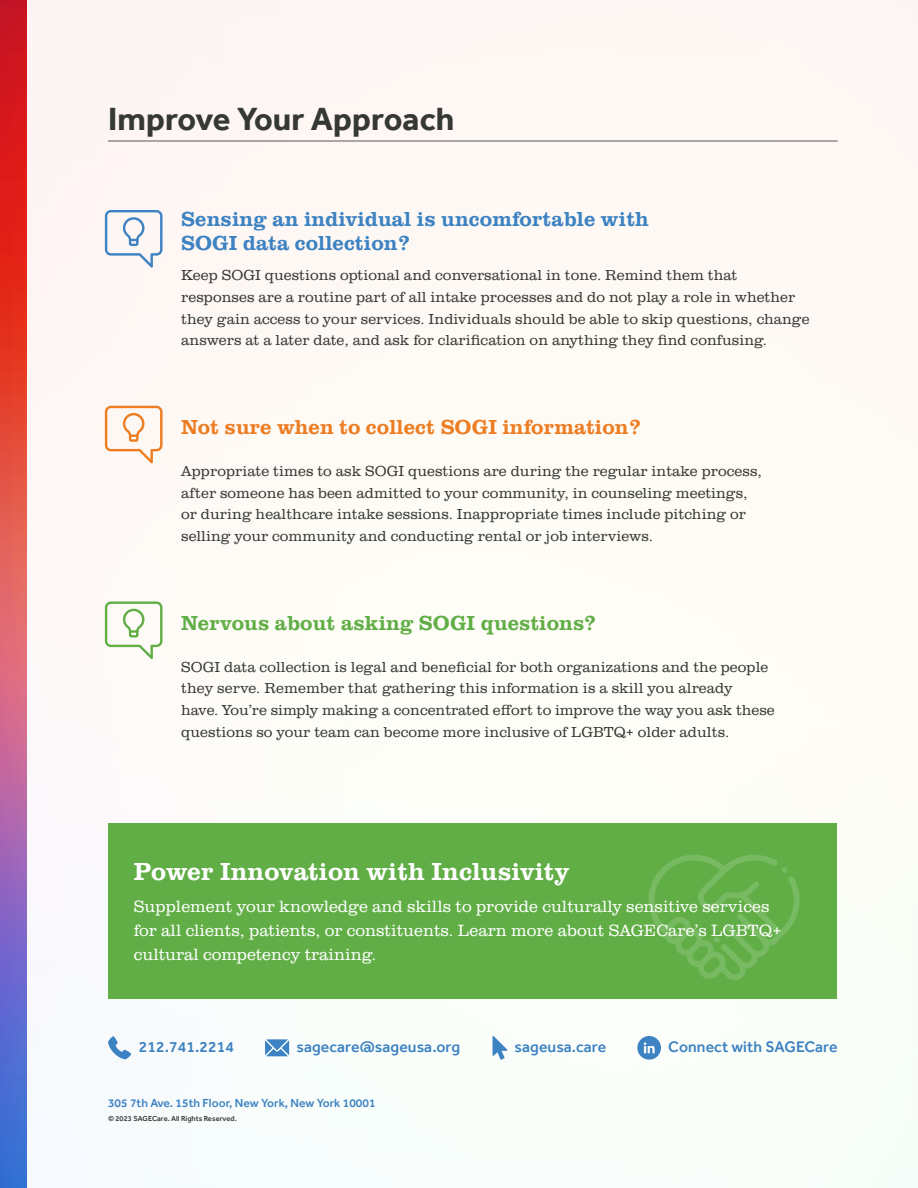
<style>
.page{position:relative;width:918px;height:1188px;background:#fff}
.page>*{position:absolute;margin:0;border:0;box-sizing:border-box;transform-origin:0 0}
.t1{font:700 33px "Effra";letter-spacing:.005em;color:#353834}
.t2{font:500 25.5px "Clarendon URW";letter-spacing:.005em;color:#fff}
.t3{font:500 21px/24px "Clarendon URW";letter-spacing:.005em;color:#3d82c2}
.t4{font:500 21px "Clarendon URW";letter-spacing:.005em;color:#ed7d23}
.t5{font:500 21px "Clarendon URW";letter-spacing:.005em;color:#61ae46}
.t6{font:300 16.8px/24px "Clarendon URW";color:#fff}
.t7{font:500 15.75px "Effra";letter-spacing:.005em;color:#3d82c2}
.t8{font:300 15px/21.8px "Clarendon URW";letter-spacing:.005em;color:#353834}
.t9{font:500 12px "Effra";letter-spacing:.005em;color:#3d82c2}
.t10{font:500 7.5px "Effra";letter-spacing:.005em;color:#353834}
</style>
<div class="page">
<svg style="left:0;top:0;width:27px;height:1188px;background:#b74f6f"></svg>
<div style="left:27px;top:0;width:891px;height:1188px;background:#fefaf5"></div>
<div style="left:108px;top:824px;width:729px;height:175px;background:#61ae46"></div>
<svg style="left:649px;top:855px;width:151px;height:125px"></svg>
<svg style="left:108px;top:1036px;width:23px;height:23px"></svg>
<svg style="left:265px;top:1039px;width:24px;height:17px"></svg>
<svg style="left:493px;top:1036px;width:14px;height:24px"></svg>
<svg style="left:637px;top:1036px;width:24px;height:24px"></svg>
<hr style="left:108px;top:141px;width:730px;height:1px;background:#555855">
<svg style="left:105px;top:210px;width:58px;height:58px"></svg>
<svg style="left:105px;top:406px;width:58px;height:57px"></svg>
<svg style="left:105px;top:602px;width:58px;height:57px"></svg>
<h1 class="t1" style="left:108px;top:99px;width:348px">Improve Your Approach</h1>
<h3 class="t3" style="left:181px;top:206px;width:469px">Sensing an individual is uncomfortable with<br>SOGI data collection?</h3>
<p class="t8" style="left:181px;top:263px;width:630px">Keep SOGI questions optional and conversational in tone. Remind them that responses are a routine part of all intake processes and do not play a role in whether they gain access to your services. Individuals should be able to skip questions, change answers at a later date, and ask for clarification on anything they find confusing.</p>
<h3 class="t4" style="left:181px;top:412px;width:462px">Not sure when to collect SOGI information?</h3>
<p class="t8" style="left:181px;top:459px;width:582px">Appropriate times to ask SOGI questions are during the regular intake process, after someone has been admitted to your community, in counseling meetings, or during healthcare intake sessions. Inappropriate times include pitching or selling your community and conducting rental or job interviews.</p>
<h3 class="t5" style="left:181px;top:608px;width:417px">Nervous about asking SOGI questions?</h3>
<p class="t8" style="left:181px;top:655px;width:595px">SOGI data collection is legal and beneficial for both organizations and the people they serve. Remember that gathering this information is a skill you already<br>have. You’re simply making a concentrated effort to improve the way you ask these questions so your team can become more inclusive of LGBTQ+ older adults.</p>
<h2 class="t2" style="left:134px;top:853px;width:437px">Power Innovation with Inclusivity</h2>
<p class="t6" style="left:134px;top:893px;width:649px">Supplement your knowledge and skills to provide culturally sensitive services for all clients, patients, or constituents. Learn more about SAGECare’s LGBTQ+ cultural competency training.</p>
<p class="t7" style="left:139px;top:1037px;width:97px">212.741.2214</p>
<p class="t7" style="left:296px;top:1037px;width:165px">sagecare@sageusa.org</p>
<p class="t7" style="left:515px;top:1037px;width:93px">sageusa.care</p>
<p class="t7" style="left:668px;top:1037px;width:171px">Connect with SAGECare</p>
<p class="t9" style="left:108px;top:1096px;width:269px">305 7th Ave. 15th Floor, New York, New York 10001</p>
<p class="t10" style="left:108px;top:1114px;width:130px">© 2023 SAGECare. All Rights Reserved.</p>
</div>
